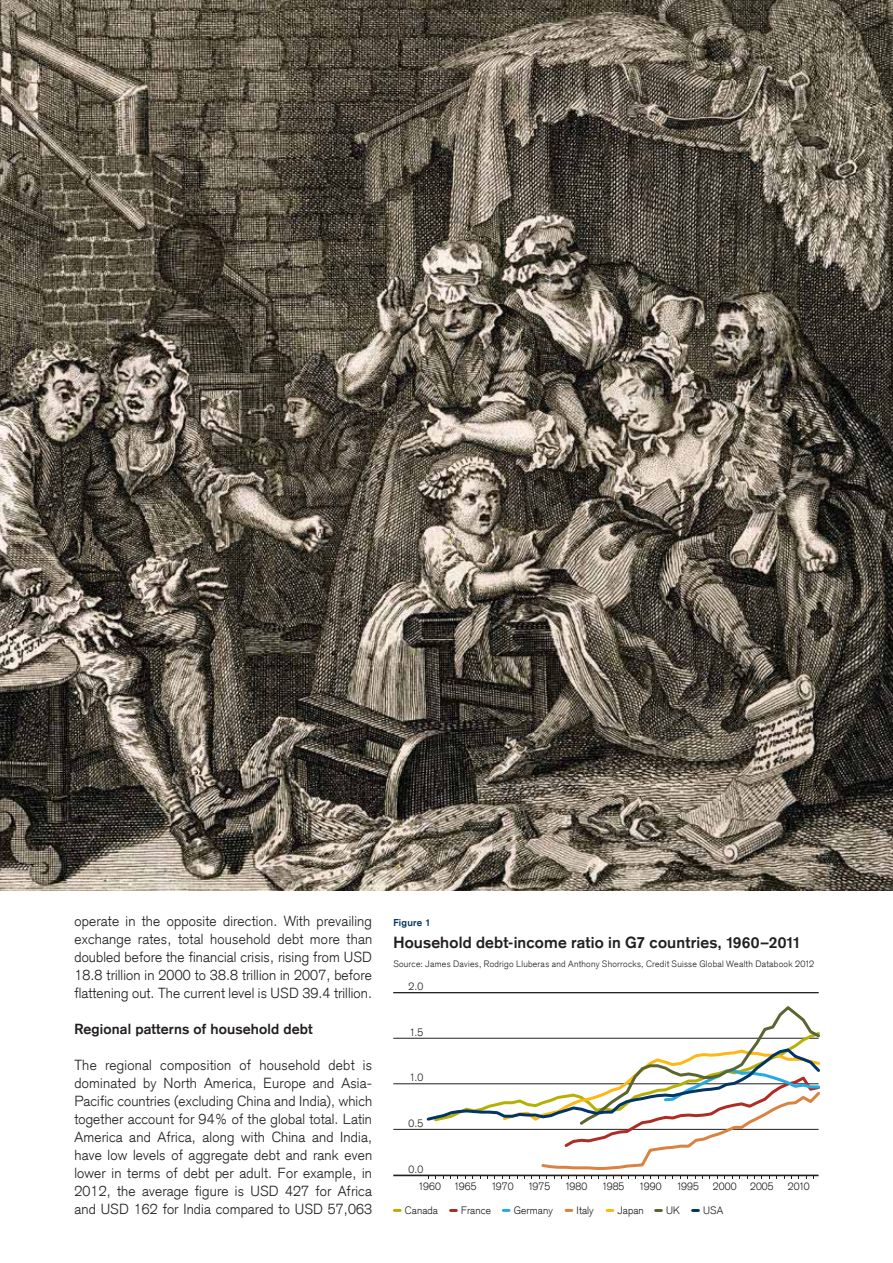
<style>
.page{position:relative;width:893px;height:1263px;background:#fff}
.page>*{position:absolute;margin:0;border:0;box-sizing:border-box;transform-origin:0 0}
.t1{font:700 15.75px "Credit Suisse Type";letter-spacing:.01em;color:#231f20}
.t2{font:300 14.25px/18px "Credit Suisse Type";letter-spacing:.01em;color:#231f20;text-align:justify}
.t3{font:700 14.25px "Credit Suisse Type";letter-spacing:.01em;color:#231f20}
.t4{font:300 10.5px "Credit Suisse Type";letter-spacing:.01em;color:#231f20}
.t5{font:700 9.75px "Credit Suisse Type";letter-spacing:.025em;color:#003565}
.t6{font:300 9px "Credit Suisse Type";letter-spacing:.03em;color:#231f20}
</style>
<div class="page">
<img style="left:0;top:0;width:893px;height:890px">
<hr style="left:393px;top:992px;width:425px;height:1px;background:#231f20">
<hr style="left:393px;top:1038px;width:425px;height:1px;background:#231f20">
<hr style="left:393px;top:1083px;width:425px;height:1px;background:#231f20">
<hr style="left:393px;top:1129px;width:425px;height:1px;background:#231f20">
<hr style="left:393px;top:1174px;width:425px;height:2px;background:#231f20">
<svg style="left:451px;top:1209px;width:5px;height:3px"></svg>
<svg style="left:566px;top:1209px;width:6px;height:3px"></svg>
<svg style="left:503px;top:1209px;width:6px;height:3px"></svg>
<svg style="left:394px;top:1209px;width:6px;height:3px"></svg>
<svg style="left:607px;top:1209px;width:6px;height:3px"></svg>
<svg style="left:656px;top:1209px;width:5px;height:3px"></svg>
<svg style="left:693px;top:1209px;width:5px;height:3px"></svg>
<svg style="left:425px;top:1006px;width:395px;height:173px"></svg>
<p class="t2" style="left:74px;top:912px;width:299px">operate in the opposite direction. With prevailing exchange rates, total household debt more than doubled before the financial crisis, rising from USD 18.8 trillion in 2000 to 38.8 trillion in 2007, before flattening out. The current level is USD 39.4 trillion.</p>
<p class="t3" style="left:74px;top:1020px;width:240px">Regional patterns of household debt</p>
<p class="t2" style="left:74px;top:1056px;width:299px">The regional composition of household debt is dominated by North America, Europe and Asia-Pacific countries (excluding China and India), which together account for 94% of the global total. Latin America and Africa, along with China and India, have low levels of aggregate debt and rank even lower in terms of debt per adult. For example, in 2012, the average figure is USD 427 for Africa and USD 162 for India compared to USD 57,063</p>
<p class="t5" style="left:393px;top:917px;width:39px">Figure 1</p>
<p class="t1" style="left:393px;top:933px;width:409px">Household debt-income ratio in G7 countries, 1960–2011</p>
<p class="t6" style="left:393px;top:958px;width:422px">Source: James Davies, Rodrigo Lluberas and Anthony Shorrocks, Credit Suisse Global Wealth Databook 2012</p>
<p class="t4" style="left:409px;top:980px;width:16px">2.0</p>
<p class="t4" style="left:410px;top:1026px;width:15px">1.5</p>
<p class="t4" style="left:410px;top:1072px;width:15px">1.0</p>
<p class="t4" style="left:409px;top:1117px;width:16px">0.5</p>
<p class="t4" style="left:409px;top:1163px;width:16px">0.0</p>
<p class="t4" style="left:405px;top:1204px;width:34px">Canada</p>
<p class="t4" style="left:514px;top:1204px;width:40px">Germany</p>
<p class="t4" style="left:577px;top:1204px;width:19px">Italy</p>
<p class="t4" style="left:618px;top:1204px;width:28px">Japan</p>
<p class="t4" style="left:666px;top:1204px;width:15px">UK</p>
<p class="t4" style="left:703px;top:1204px;width:22px">USA</p>
<p class="t4" style="left:418px;top:1180px;width:60px">1960 1965</p>
<p class="t4" style="left:491px;top:1180px;width:24px">1970</p>
<p class="t4" style="left:528px;top:1180px;width:24px">1975</p>
<p class="t4" style="left:565px;top:1180px;width:24px">1980</p>
<p class="t4" style="left:602px;top:1180px;width:24px">1985</p>
<p class="t4" style="left:639px;top:1180px;width:24px">1990</p>
<p class="t4" style="left:676px;top:1180px;width:24px">1995</p>
<p class="t4" style="left:713px;top:1180px;width:25px">2000</p>
<p class="t4" style="left:750px;top:1180px;width:25px">2005</p>
<p class="t4" style="left:788px;top:1180px;width:23px">2010</p>
<p class="t4" style="left:461px;top:1204px;width:31px">France</p>
</div>
